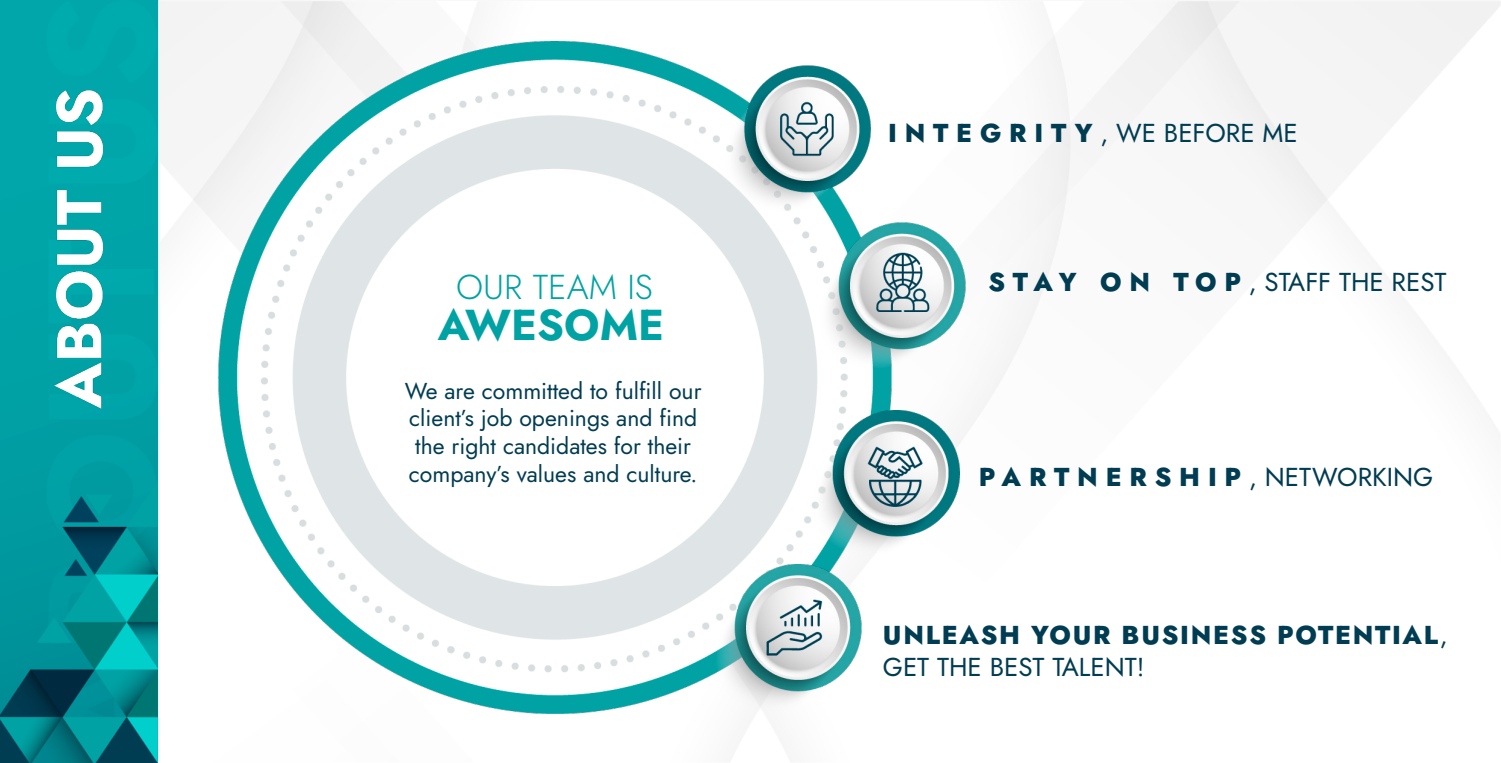
<style>
.page{position:relative;width:1501px;height:763px;background:#fff}
.page>*{position:absolute;margin:0;border:0;box-sizing:border-box;transform-origin:0 0}
.t1{font:700 43.25px "Jost";color:#00a2a3}
.t2{font:300 34.62px "Jost";color:#00a2a3}
.t3{font:800 25.88px/31.1px "Jost";letter-spacing:.065em;color:#003c52}
.t4{font:25.88px "Jost";color:#003c52}
.t5{font:800 25.88px "Jost";letter-spacing:.3em;color:#003c52}
.t6{font:23px/27.6px "Jost";color:#003c52}
.s1{font-weight:800}
.s2{font-weight:400}
</style>
<div class="page">
<img style="left:0;top:0;width:1500px;height:762px">
<img style="left:47px;top:72px;width:81px;height:336px">
<img style="left:218px;top:41px;width:673px;height:672px">
<img style="left:714px;top:564px;width:147px;height:147px">
<img style="left:818px;top:222px;width:147px;height:147px">
<img style="left:813px;top:410px;width:146px;height:146px">
<img style="left:724px;top:65px;width:146px;height:147px">
<h2 class="t2" style="left:456px;top:263px;width:198px">OUR TEAM IS</h2>
<h1 class="t1" style="left:438px;top:296px;width:228px">AWESOME</h1>
<p class="t6" style="left:405px;top:377px;width:298px">We are committed to fulfill our client’s job openings and find the right candidates for their company’s values and culture.</p>
<p class="t4" style="left:888px;top:116px;width:411px"><span class="s1">INTEGRITY</span>,WE BEFORE ME</p>
<p class="t4" style="left:988px;top:264px;width:460px"><span class="s1">S T A Y O N T O P</span> , STAFF THE REST</p>
<p class="t5" style="left:979px;top:459px;width:456px">PARTNERSHIP<span class="s2">, NETWORKING</span></p>
<p class="t3" style="left:883px;top:620px;width:566px">UNLEASH YOUR BUSINESS POTENTIAL<span class="s2">,<br>GET THE BEST TALENT!</span></p>
</div>
